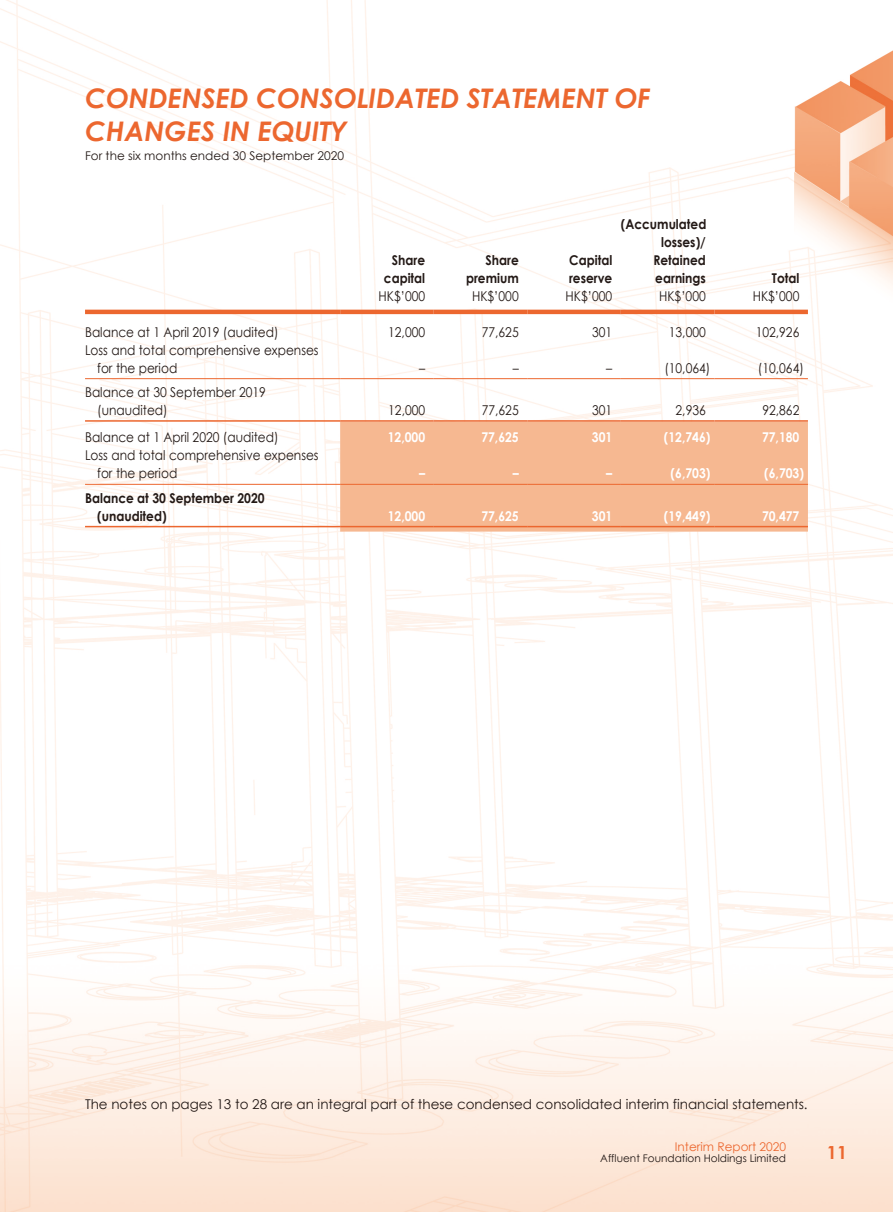
<style>
.page{position:relative;width:893px;height:1212px;background:#fff}
.page>*{position:absolute;margin:0;border:0;box-sizing:border-box;transform-origin:0 0}
.t1{font:italic 700 27px/32.4px "Century Gothic";color:#ec672f}
.t2{font:700 18px "Century Gothic";color:#ec672f}
.t3{font:13.5px/18px "Century Gothic";color:#231916;scale:.9 1}
.t4{font:700 13.5px/18px "Century Gothic";color:#231916;text-align:right;scale:.9 1}
.t5{font:13.5px "Century Gothic";color:#231916}
.t6{font:700 13.5px "Century Gothic";color:#fff;scale:.9 1}
.t7{font:12px "Century Gothic";color:#231916}
.t8{font:12px "Century Gothic";color:#ec672f}
.t9{font:10.5px "Century Gothic";color:#231916}
</style>
<div class="page">
<img style="left:0;top:0;width:893px;height:1212px">
<div style="left:340px;top:422px;width:468px;height:110px;background:#f6b891"></div>
<hr style="left:85px;top:310px;width:255px;height:4px;background:#ec672f">
<hr style="left:340px;top:310px;width:94px;height:4px;background:#ec672f">
<hr style="left:434px;top:310px;width:93px;height:4px;background:#ec672f">
<hr style="left:527px;top:310px;width:94px;height:4px;background:#ec672f">
<hr style="left:621px;top:310px;width:93px;height:4px;background:#ec672f">
<hr style="left:714px;top:310px;width:94px;height:4px;background:#ec672f">
<hr style="left:85px;top:378px;width:255px;height:1px;background:#ec672f">
<hr style="left:340px;top:378px;width:94px;height:1px;background:#ec672f">
<hr style="left:434px;top:378px;width:93px;height:1px;background:#ec672f">
<hr style="left:527px;top:378px;width:94px;height:1px;background:#ec672f">
<hr style="left:621px;top:378px;width:93px;height:1px;background:#ec672f">
<hr style="left:714px;top:378px;width:94px;height:1px;background:#ec672f">
<hr style="left:85px;top:420px;width:255px;height:2px;background:#ec672f">
<hr style="left:340px;top:420px;width:94px;height:2px;background:#ec672f">
<hr style="left:434px;top:420px;width:93px;height:2px;background:#ec672f">
<hr style="left:527px;top:420px;width:94px;height:2px;background:#ec672f">
<hr style="left:621px;top:420px;width:93px;height:2px;background:#ec672f">
<hr style="left:714px;top:420px;width:94px;height:2px;background:#ec672f">
<hr style="left:85px;top:484px;width:255px;height:1px;background:#ec672f">
<hr style="left:340px;top:484px;width:94px;height:1px;background:#ec672f">
<hr style="left:434px;top:484px;width:93px;height:1px;background:#ec672f">
<hr style="left:527px;top:484px;width:94px;height:1px;background:#ec672f">
<hr style="left:621px;top:484px;width:93px;height:1px;background:#ec672f">
<hr style="left:714px;top:484px;width:94px;height:1px;background:#ec672f">
<hr style="left:85px;top:526px;width:255px;height:1px;background:#ec672f">
<hr style="left:340px;top:526px;width:94px;height:1px;background:#ec672f">
<hr style="left:434px;top:526px;width:93px;height:1px;background:#ec672f">
<hr style="left:527px;top:526px;width:94px;height:1px;background:#ec672f">
<hr style="left:621px;top:526px;width:93px;height:1px;background:#ec672f">
<hr style="left:714px;top:526px;width:94px;height:1px;background:#ec672f">
<h1 class="t1" style="left:85px;top:81px;width:567px">CONDENSED CONSOLIDATED STATEMENT OF<br>CHANGES IN EQUITY</h1>
<p class="t7" style="left:85px;top:147px;width:260px">For the six months ended 30 September 2020</p>
<p class="t4" style="left:384px;top:250px;width:47px;text-align:center">Share capital</p>
<p class="t4" style="left:466px;top:250px;width:60px">Share premium</p>
<p class="t4" style="left:569px;top:250px;width:50px;text-align:left">Capital reserve</p>
<p class="t4" style="left:621px;top:214px;width:97px">(Accumulated losses)/<br>Retained earnings</p>
<p class="t4" style="left:772px;top:268px;width:32px">Total</p>
<p class="t3" style="left:378px;top:287px;width:53px">HK$’000</p>
<p class="t3" style="left:472px;top:287px;width:53px">HK$’000</p>
<p class="t3" style="left:566px;top:287px;width:53px">HK$’000</p>
<p class="t3" style="left:659px;top:287px;width:53px">HK$’000</p>
<p class="t3" style="left:753px;top:287px;width:53px">HK$’000</p>
<p class="t3" style="left:85px;top:322px;width:217px">Balance at 1 April 2019 (audited)</p>
<p class="t3" style="left:388px;top:322px;width:43px">12,000</p>
<p class="t3" style="left:482px;top:322px;width:43px">77,625</p>
<p class="t3" style="left:592px;top:322px;width:24px">301</p>
<p class="t3" style="left:669px;top:322px;width:43px">13,000</p>
<p class="t3" style="left:756px;top:322px;width:50px">102,926</p>
<p class="t3" style="left:97px;top:340px;width:248px;text-indent:-12px">Loss and total comprehensive expenses for the period</p>
<p class="t3" style="left:419px;top:358px;width:8px">–</p>
<p class="t3" style="left:513px;top:358px;width:8px">–</p>
<p class="t3" style="left:606px;top:358px;width:8px">–</p>
<p class="t3" style="left:664px;top:358px;width:53px">(10,064)</p>
<p class="t3" style="left:758px;top:358px;width:53px">(10,064)</p>
<p class="t3" style="left:97px;top:383px;width:189px;text-indent:-12px">Balance at 30 September 2019 (unaudited)</p>
<p class="t3" style="left:388px;top:401px;width:43px">12,000</p>
<p class="t3" style="left:482px;top:401px;width:43px">77,625</p>
<p class="t3" style="left:592px;top:401px;width:24px">301</p>
<p class="t3" style="left:676px;top:401px;width:35px">2,936</p>
<p class="t3" style="left:762px;top:401px;width:43px">92,862</p>
<p class="t3" style="left:85px;top:428px;width:217px">Balance at 1 April 2020 (audited)</p>
<p class="t6" style="left:388px;top:427px;width:43px">12,000</p>
<p class="t6" style="left:481px;top:427px;width:43px">77,625</p>
<p class="t6" style="left:592px;top:427px;width:24px">301</p>
<p class="t6" style="left:664px;top:427px;width:53px">(12,746)</p>
<p class="t6" style="left:762px;top:427px;width:43px">77,180</p>
<p class="t3" style="left:97px;top:446px;width:248px;text-indent:-12px">Loss and total comprehensive expenses for the period</p>
<p class="t6" style="left:419px;top:463px;width:8px">–</p>
<p class="t6" style="left:513px;top:463px;width:8px">–</p>
<p class="t6" style="left:606px;top:463px;width:8px">–</p>
<p class="t6" style="left:671px;top:463px;width:46px">(6,703)</p>
<p class="t6" style="left:764px;top:463px;width:46px">(6,703)</p>
<p class="t4" style="left:97px;top:488px;width:188px;text-align:left;text-indent:-12px">Balance at 30 September 2020 (unaudited)</p>
<p class="t6" style="left:388px;top:506px;width:43px">12,000</p>
<p class="t6" style="left:481px;top:506px;width:43px">77,625</p>
<p class="t6" style="left:592px;top:506px;width:24px">301</p>
<p class="t6" style="left:664px;top:506px;width:53px">(19,449)</p>
<p class="t6" style="left:762px;top:506px;width:43px">70,477</p>
<p class="t5" style="left:85px;top:1094px;width:724px">The notes on pages 13 to 28 are an integral part of these condensed consolidated interim financial statements.</p>
<p class="t8" style="left:675px;top:1138px;width:113px">Interim Report 2020</p>
<p class="t9" style="left:600px;top:1151px;width:187px">Affluent Foundation Holdings Limited</p>
<h2 class="t2" style="left:827px;top:1138px;width:22px">11</h2>
</div>
